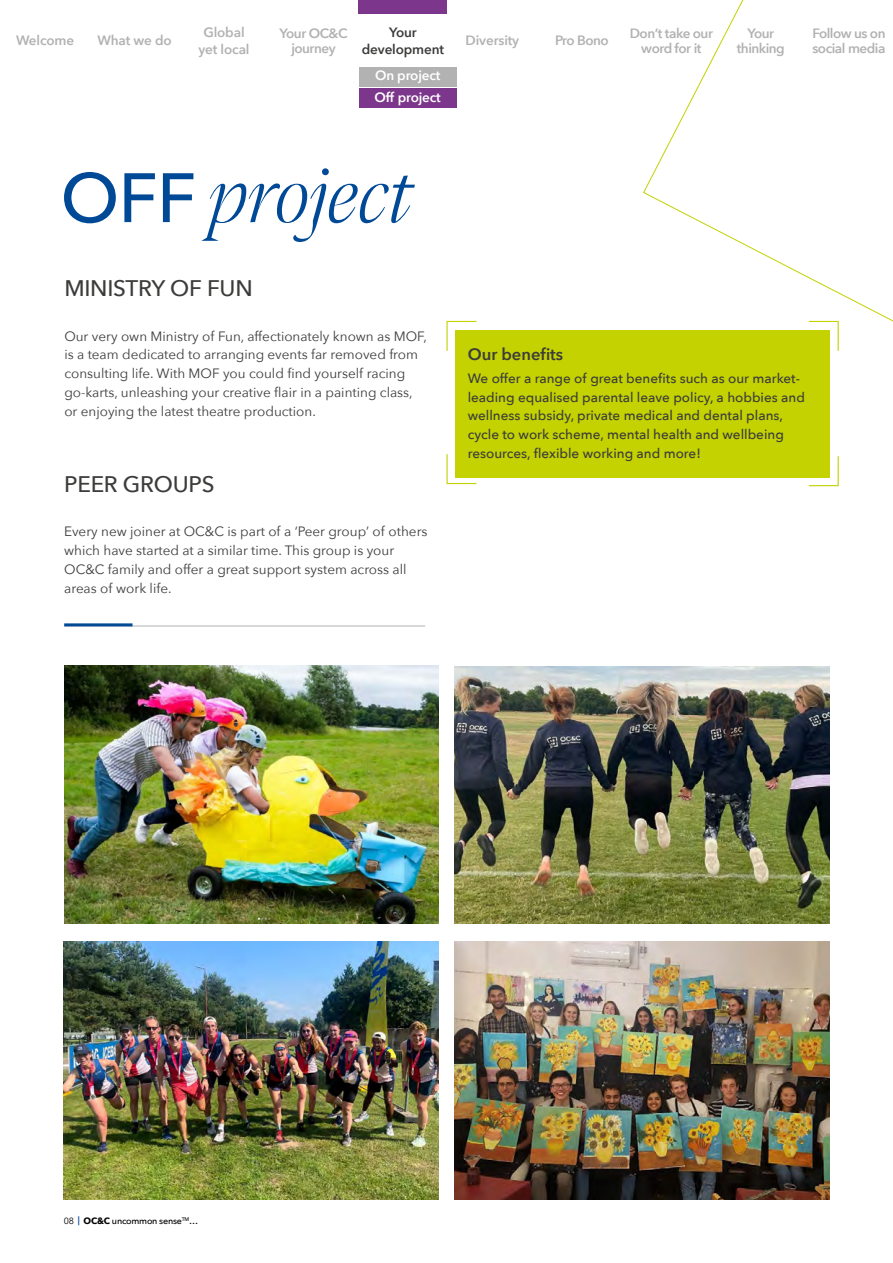
<style>
.page{position:relative;width:893px;height:1263px;background:#fff}
.page>*{position:absolute;margin:0;border:0;box-sizing:border-box;transform-origin:0 0}
.t1{font:italic 300 78px "Pensum Display";letter-spacing:-.01em;color:#004996}
.t2{font:500 22.5px "Avenir Next";letter-spacing:-.01em;color:#3c3c3b}
.t3{font:600 16.5px "Avenir Next";color:#3c3c3b}
.t4{font:13.5px/18.8px "Avenir Next";color:#3c3c3b}
.t5{font:500 13.5px/18.8px "Avenir Next";color:#3c3c3b}
.t6{font:600 13.5px/15px "Avenir Next";letter-spacing:-.035em;color:#b3b2b2;text-align:center}
.t7{font:600 13.5px/16.5px "Avenir Next";letter-spacing:-.01em;color:#b3b2b2;text-align:center}
.t8{font:600 13.5px/21.5px "Avenir Next";letter-spacing:-.01em;color:#fff}
.t9{font:600 13.5px/16.5px "Avenir Next";letter-spacing:-.01em;color:#3c3c3b;text-align:center}
.t10{font:500 9px "Avenir Next";letter-spacing:-.025em;color:#000}
.s1{font-family:"Avenir Next";font-weight:500;font-style:normal;font-size:69px}
.s2{font-weight:400}
.s3{font-weight:700}
</style>
<div class="page">
<svg style="left:643px;top:0;width:250px;height:397px"></svg>
<img style="left:64px;top:665px;width:374px;height:258px">
<hr style="left:64px;top:626px;width:361px;height:1px;background:#b3b2b2">
<hr style="left:64px;top:623px;width:69px;height:3px;background:#004996">
<div style="left:455px;top:330px;width:374px;height:148px;background:#c3d200"></div>
<svg style="left:446px;top:320px;width:31px;height:31px"></svg>
<svg style="left:808px;top:320px;width:31px;height:32px"></svg>
<svg style="left:446px;top:454px;width:31px;height:31px"></svg>
<svg style="left:808px;top:455px;width:31px;height:32px"></svg>
<div style="left:359px;top:67px;width:98px;height:19px;background:#b3b2b2"></div>
<div style="left:359px;top:88px;width:98px;height:20px;background:#7c368b"></div>
<img style="left:455px;top:666px;width:374px;height:257px">
<img style="left:64px;top:941px;width:374px;height:258px">
<img style="left:455px;top:941px;width:374px;height:258px">
<div style="left:359px;top:0;width:88px;height:14px;background:#7c368b"></div>
<p class="t7" style="left:16px;top:32px;width:60px">Welcome</p>
<p class="t6" style="left:97px;top:33px;width:76px">What we do</p>
<p class="t7" style="left:199px;top:24px;width:53px">Global yet local</p>
<p class="t9" style="left:362px;top:24px;width:84px">Your development</p>
<p class="t7" style="left:466px;top:32px;width:55px">Diversity</p>
<p class="t6" style="left:280px;top:25px;width:69px">Your OC&amp;C journey</p>
<p class="t6" style="left:630px;top:25px;width:85px">Don’t take our word for it</p>
<p class="t6" style="left:737px;top:25px;width:49px">Your thinking</p>
<p class="t6" style="left:812px;top:25px;width:75px;text-align:left">Follow us on social media</p>
<p class="t6" style="left:555px;top:33px;width:55px">Pro Bono</p>
<p class="t8" style="left:375px;top:64px;width:68px">On project<br>Off project</p>
<h1 class="t1" style="left:61px;top:140px;width:353px"><span class="s1">OFF</span> project</h1>
<h2 class="t2" style="left:64px;top:269px;width:190px">MINISTRY OF FUN</h2>
<p class="t4" style="left:64px;top:326px;width:364px">Our very own Ministry of Fun, affectionately known as MOF, is a team dedicated to arranging events far removed from consulting life. With MOF you could find yourself racing go-karts, unleashing your creative flair in a painting class, or enjoying the latest theatre production.</p>
<h2 class="t2" style="left:64px;top:465px;width:152px">PEER GROUPS</h2>
<p class="t4" style="left:64px;top:522px;width:365px">Every new joiner at OC&amp;C is part of a ‘Peer group’ of others which have started at a similar time. This group is your OC&amp;C family and offer a great support system across all areas of work life.</p>
<p class="t3" style="left:468px;top:340px;width:97px">Our benefits</p>
<p class="t5" style="left:468px;top:368px;width:339px">We offer a range of great benefits such as our market&shy;leading equalised parental leave policy, a hobbies and wellness subsidy, private medical and dental plans, cycle to work scheme, mental health and wellbeing resources, flexible working and more!</p>
<p class="t10" style="left:64px;top:1213px;width:136px"><span class="s2">08</span> <sup>|</sup> <span class="s3">OC&amp;C</span> uncommon sense<sup>TM</sup>…</p>
</div>
